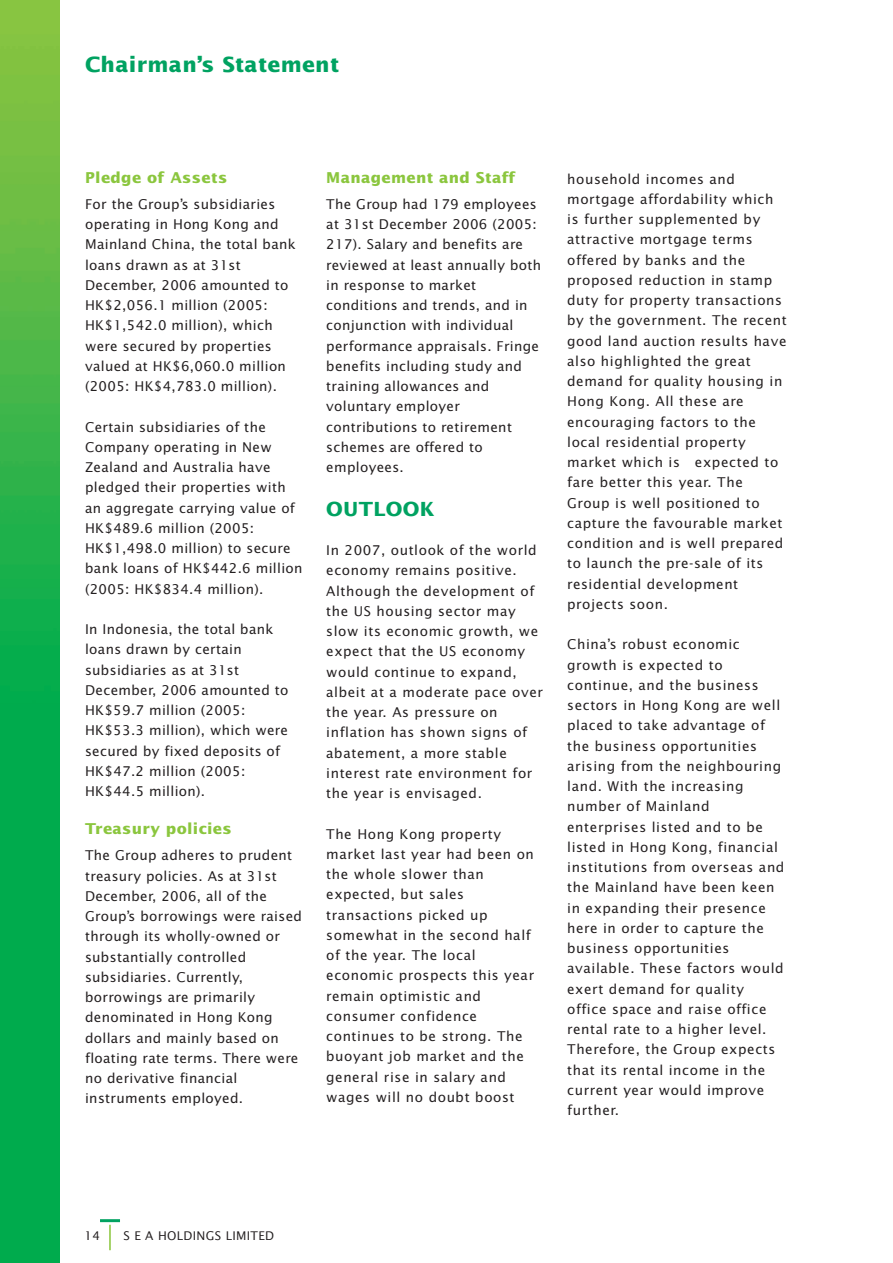
<style>
.page{position:relative;width:893px;height:1263px;background:#fff}
.page>*{position:absolute;margin:0;border:0;box-sizing:border-box;transform-origin:0 0}
.t1{font:700 21px "Lucida Sans";letter-spacing:.015em;color:#00a261}
.t2{font:700 19.5px "Lucida Sans";letter-spacing:.015em;color:#00a261}
.t3{font:700 15px "Lucida Sans";letter-spacing:.02em;color:#8bc63e}
.t4{font:13.5px/20.2px "Lucida Sans";letter-spacing:.045em;color:#231f20}
.t5{font:13.5px/20.2px "Lucida Sans";letter-spacing:.025em;color:#231f20}
.t6{font:12px "Lucida Sans";letter-spacing:.025em;color:#231f20}
</style>
<div class="page">
<hr style="left:109px;top:1225px;width:2px;height:25px;background:#8bc63e">
<hr style="left:100px;top:1219px;width:20px;height:3px;background:#00a261">
<img style="left:0;top:0;width:59px;height:1263px">
<h1 class="t1" style="left:85px;top:56px;width:256px">Chairman’s Statement</h1>
<p class="t3" style="left:85px;top:171px;width:144px">Pledge of Assets</p>
<p class="t5" style="left:85px;top:195px;width:212px">For the Group’s subsidiaries operating in Hong Kong and<br>Mainland China, the total bank loans drawn as at 31st<br>December, 2006 amounted to<br>HK$2,056.1 million (2005:<br>HK$1,542.0 million), which were secured by properties valued at HK$6,060.0 million (2005: HK$4,783.0 million).</p>
<p class="t5" style="left:85px;top:418px;width:219px">Certain subsidiaries of the<br>Company operating in New<br>Zealand and Australia have pledged their properties with an aggregate carrying value of<br>HK$489.6 million (2005:<br>HK$1,498.0 million) to secure bank loans of HK$442.6 million (2005: HK$834.4 million).</p>
<p class="t5" style="left:85px;top:620px;width:205px">In Indonesia, the total bank loans drawn by certain subsidiaries as at 31st<br>December, 2006 amounted to<br>HK$59.7 million (2005:<br>HK$53.3 million), which were secured by fixed deposits of<br>HK$47.2 million (2005:<br>HK$44.5 million).</p>
<p class="t3" style="left:85px;top:823px;width:148px">Treasury policies</p>
<p class="t5" style="left:85px;top:846px;width:218px">The Group adheres to prudent treasury policies. As at 31st<br>December, 2006, all of the<br>Group’s borrowings were raised through its wholly-owned or substantially controlled subsidiaries. Currently, borrowings are primarily denominated in Hong Kong dollars and mainly based on floating rate terms. There were no derivative financial instruments employed.</p>
<p class="t3" style="left:326px;top:171px;width:191px">Management and Staff</p>
<p class="t5" style="left:326px;top:195px;width:216px">The Group had 179 employees at 31st December 2006 (2005:<br>217). Salary and benefits are reviewed at least annually both in response to market conditions and trends, and in conjunction with individual performance appraisals. Fringe benefits including study and training allowances and voluntary employer contributions to retirement schemes are offered to employees.</p>
<h2 class="t2" style="left:326px;top:501px;width:110px">OUTLOOK</h2>
<p class="t4" style="left:326px;top:541px;width:218px">In 2007, outlook of the world economy remains positive.<br>Although the development of the US housing sector may slow its economic growth, we expect that the US economy would continue to expand, albeit at a moderate pace over the year. As pressure on inflation has shown signs of abatement, a more stable interest rate environment for the year is envisaged.</p>
<p class="t4" style="left:326px;top:825px;width:209px">The Hong Kong property market last year had been on the whole slower than expected, but sales transactions picked up somewhat in the second half of the year. The local economic prospects this year remain optimistic and consumer confidence continues to be strong. The buoyant job market and the general rise in salary and wages will no doubt boost</p>
<p class="t4" style="left:567px;top:170px;width:221px">household incomes and mortgage affordability which is further supplemented by attractive mortgage terms offered by banks and the proposed reduction in stamp duty for property transactions by the government. The recent good land auction results have also highlighted the great demand for quality housing in<br>Hong Kong. All these are encouraging factors to the local residential property market which is expected to fare better this year. The<br>Group is well positioned to capture the favourable market condition and is well prepared to launch the pre-sale of its residential development projects soon.</p>
<p class="t4" style="left:567px;top:636px;width:219px">China’s robust economic growth is expected to continue, and the business sectors in Hong Kong are well placed to take advantage of the business opportunities arising from the neighbouring land. With the increasing number of Mainland enterprises listed and to be listed in Hong Kong, financial institutions from overseas and the Mainland have been keen in expanding their presence here in order to capture the business opportunities available. These factors would exert demand for quality office space and raise office rental rate to a higher level.<br>Therefore, the Group expects that its rental income in the current year would improve further.</p>
<p class="t6" style="left:84px;top:1230px;width:17px">14</p>
<p class="t6" style="left:123px;top:1230px;width:152px">S E A HOLDINGS LIMITED</p>
</div>
